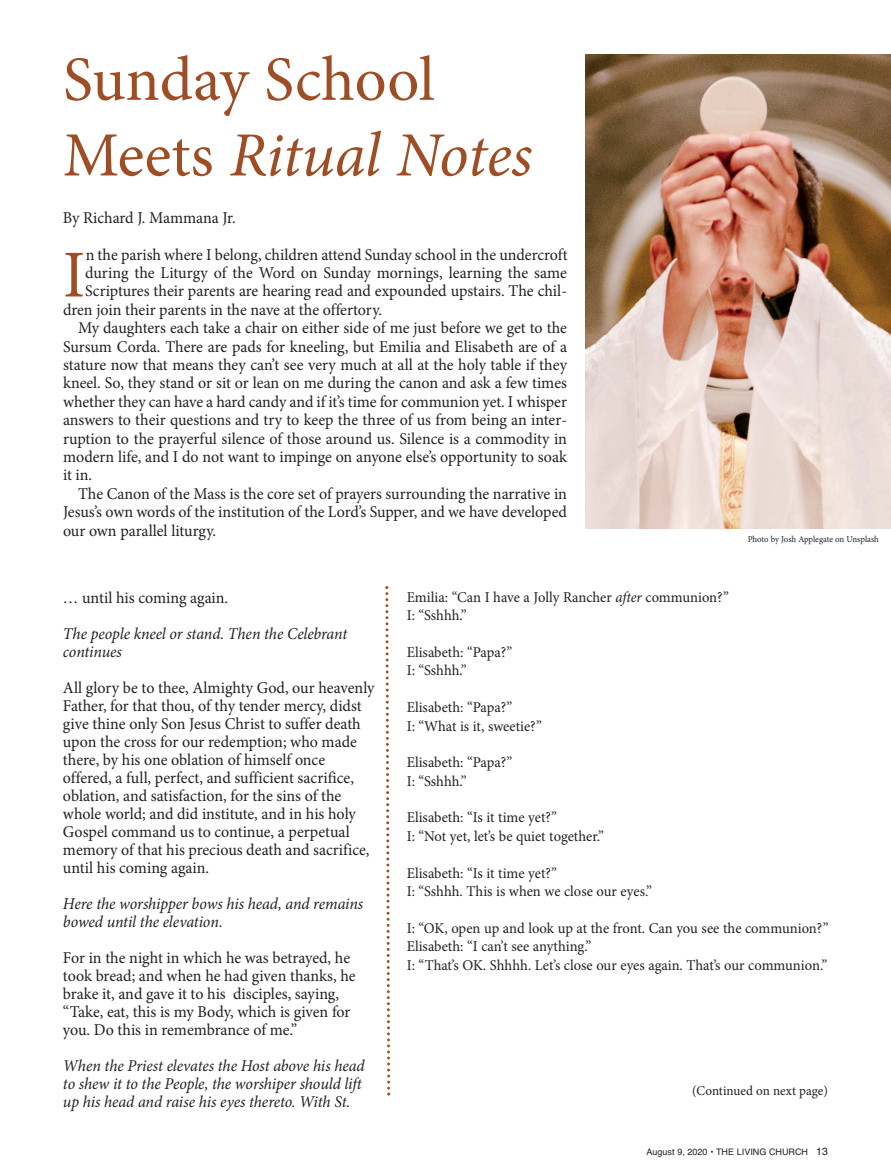
<style>
.page{position:relative;width:891px;height:1175px;background:#fff}
.page>*{position:absolute;margin:0;border:0;box-sizing:border-box;transform-origin:0 0}
.t1{font:67.05px "Minion Pro";color:#9f4d24}
.t2{font:63px/75.6px "Minion Pro";letter-spacing:-.005em;color:#9f4d24}
.t3{font:16.5px/18px "Minion Pro";color:#231f20}
.t4{font:italic 16.5px/18px "Minion Pro";letter-spacing:-.01em;color:#231f20}
.t5{font:15px/18.3px "Minion Pro";color:#231f20}
.t6{font:13.5px "Minion Pro";color:#231f20}
.t7{font:9px "Helvetica";color:#231f20}
.t8{font:9px "Minion Pro";letter-spacing:-.005em;color:#231f20}
.s1{font-style:italic}
.s2{font-style:normal}
.s3{font-size:10.5px}
</style>
<div class="page">
<img style="left:585px;top:54px;width:306px;height:475px">
<svg style="left:385px;top:586px;width:6px;height:509px"></svg>
<h2 class="t2" style="left:63px;top:47px;width:471px">Sunday School<br>Meets <span class="s1">Ritual Notes</span></h2>
<p class="t3" style="left:63px;top:210px;width:174px">By Richard J. Mammana Jr.</p>
<h1 class="t1" style="left:63px;top:249px;width:24px">I</h1>
<p class="t3" style="left:86px;top:247px;width:483px">n the parish where I belong, children attend Sunday school in the undercroft</p>
<p class="t3" style="left:85px;top:265px;width:483px">during the Liturgy of the Word on Sunday mornings, learning the same</p>
<p class="t3" style="left:85px;top:284px;width:483px">Scriptures their parents are hearing read and expounded upstairs. The chil-</p>
<p class="t3" style="left:63px;top:302px;width:321px">dren join their parents in the nave at the offertory.</p>
<p class="t3" style="left:78px;top:320px;width:491px">My daughters each take a chair on either side of me just before we get to the</p>
<p class="t3" style="left:63px;top:339px;width:506px">Sursum Corda. There are pads for kneeling, but Emilia and Elisabeth are of a</p>
<p class="t3" style="left:63px;top:357px;width:506px">stature now that means they can’t see very much at all at the holy table if they</p>
<p class="t3" style="left:63px;top:375px;width:506px">kneel. So, they stand or sit or lean on me during the canon and ask a few times</p>
<p class="t3" style="left:63px;top:394px;width:505px">whether they can have a hard candy and if it’s time for communion yet. I whisper</p>
<p class="t3" style="left:63px;top:412px;width:506px">answers to their questions and try to keep the three of us from being an inter-</p>
<p class="t3" style="left:63px;top:431px;width:506px">ruption to the prayerful silence of those around us. Silence is a commodity in</p>
<p class="t3" style="left:63px;top:449px;width:506px">modern life, and I do not want to impinge on anyone else’s opportunity to soak</p>
<p class="t3" style="left:63px;top:467px;width:31px">it in.</p>
<p class="t3" style="left:78px;top:486px;width:491px">The Canon of the Mass is the core set of prayers surrounding the narrative in</p>
<p class="t3" style="left:63px;top:504px;width:506px">Jesus’s own words of the institution of the Lord’s Supper, and we have developed</p>
<p class="t3" style="left:63px;top:523px;width:155px">our own parallel liturgy.</p>
<p class="t8" style="left:748px;top:535px;width:133px">Photo by Josh Applegate on Unsplash</p>
<p class="t3" style="left:63px;top:590px;width:167px">… until his coming again.</p>
<p class="t4" style="left:63px;top:626px;width:286px">The people kneel or stand. Then the Celebrant continues</p>
<p class="t3" style="left:63px;top:680px;width:313px">All glory be to thee, Almighty God, our heavenly Father, for that thou, of thy tender mercy, didst give thine only Son Jesus Christ to suffer death upon the cross for our redemption; who made there, by his one oblation of himself once offered, a full, perfect, and sufficient sacrifice, oblation, and satisfaction, for the sins of the whole world; and did institute, and in his holy Gospel command us to continue, a perpetual memory of that his precious death and sacrifice, until his coming again.</p>
<p class="t4" style="left:63px;top:896px;width:302px">Here the worshipper bows his head, and remains bowed until the elevation<span class="s2">.</span></p>
<p class="t3" style="left:63px;top:950px;width:294px">For in the night in which he was betrayed, he took bread; and when he had given thanks, he brake it, and gave it to his disciples, saying, “Take, eat, this is my Body, which is given for you. Do this in remembrance of me.”</p>
<p class="t4" style="left:63px;top:1058px;width:303px">When the Priest elevates the Host above his head to shew it to the People, the worshiper should lift up his head and raise his eyes thereto. With St.</p>
<p class="t5" style="left:407px;top:589px;width:324px">Emilia: “Can I have a Jolly Rancher <span class="s1">after</span> communion?”<br>I: “Sshhh.”</p>
<p class="t5" style="left:407px;top:644px;width:107px">Elisabeth: “Papa?”<br>I: “Sshhh.”</p>
<p class="t5" style="left:407px;top:699px;width:137px">Elisabeth: “Papa?”<br>I: “What is it, sweetie?”</p>
<p class="t5" style="left:407px;top:754px;width:107px">Elisabeth: “Papa?”<br>I: “Sshhh.”</p>
<p class="t5" style="left:407px;top:809px;width:199px">Elisabeth: “Is it time yet?”<br>I: “not yet, let’s be quiet together.”</p>
<p class="t5" style="left:407px;top:865px;width:247px">Elisabeth: “Is it time yet?”<br>I: “Sshhh. This is when we close our eyes.”</p>
<p class="t5" style="left:407px;top:920px;width:423px">I: “OK, open up and look up at the front. Can you see the communion?”<br>Elisabeth: “I can’t see anything.”<br>I: “That’s OK. Shhhh. Let’s close our eyes again. That’s our communion.”</p>
<p class="t6" style="left:692px;top:1086px;width:137px">(Continued on next page)</p>
<p class="t7" style="left:647px;top:1147px;width:183px">August 9, 2020 • THe LIVInG CHURCH <span class="s3">13</span></p>
</div>
